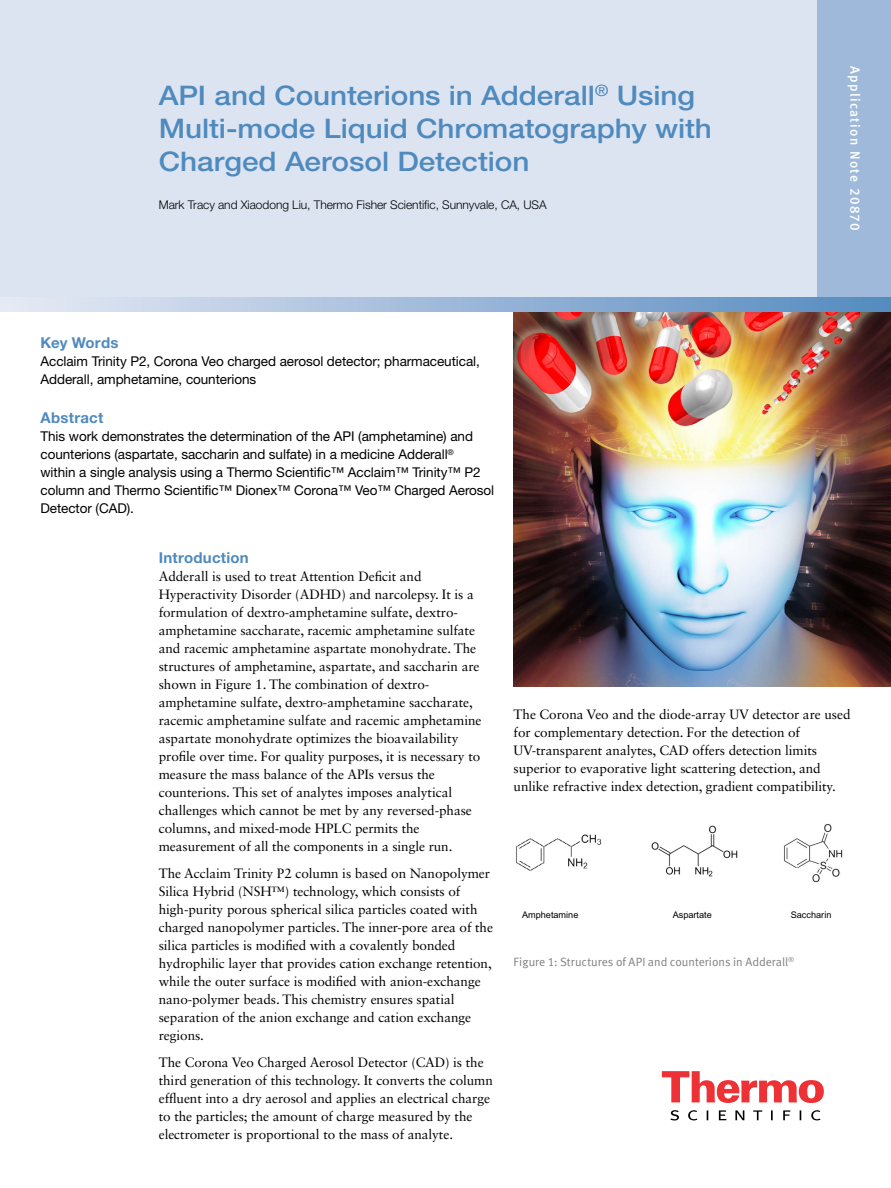
<style>
.page{position:relative;width:891px;height:1188px;background:#fff}
.page>*{position:absolute;margin:0;border:0;box-sizing:border-box;transform-origin:0 0}
.t1{font:500 27px/33px "Helvetica Neue LT Std";letter-spacing:-.005em;color:#4f8abe;scale:1.1 1}
.t2{font:700 15px "Helvetica Neue LT Std";letter-spacing:.015em;color:#4f8abe}
.t3{font:13.5px/18px "Sabon LT Std";letter-spacing:-.005em;color:#000}
.t4{font:13.5px/18px "Helvetica Neue LT Std";letter-spacing:-.005em;color:#000}
.t5{font:13.5px "Meta Medium LF";letter-spacing:.1em;color:#fff}
.t6{font:300 12px "Helvetica Neue LT Std";letter-spacing:-.005em;color:#000}
.t7{font:12px "Meta Normal LF";color:#807f83}
.t8{font:9.15px "Arial";color:#000}
</style>
<div class="page">
<div style="left:0;top:0;width:891px;height:303px;background:#dde4f1"></div>
<div style="left:817px;top:0;width:74px;height:303px;background:#9fb9da"></div>
<svg style="left:662px;top:1071px;width:162px;height:32px"></svg>
<svg style="left:670px;top:1110px;width:151px;height:10px"></svg>
<img style="left:514px;top:312px;width:377px;height:375px">
<svg style="left:0;top:297px;width:891px;height:15px"></svg>
<img style="left:651px;top:825px;width:87px;height:52px">
<img style="left:784px;top:824px;width:59px;height:58px">
<img style="left:516px;top:834px;width:86px;height:37px">
<h1 class="t1" style="left:159px;top:79px;width:504px">API and Counterions in Adderall<sup>®</sup> Using<br>Multi-mode Liquid Chromatography with<br>Charged Aerosol Detection</h1>
<p class="t6" style="left:159px;top:198px;width:389px">Mark Tracy and Xiaodong Liu, Thermo Fisher Scientific, Sunnyvale, CA, USA</p>
<p class="t2" style="left:40px;top:334px;width:80px">Key Words</p>
<p class="t4" style="left:40px;top:352px;width:441px">Acclaim Trinity P2, Corona Veo charged aerosol detector; pharmaceutical,<br>Adderall, amphetamine, counterions</p>
<p class="t2" style="left:40px;top:409px;width:64px">Abstract</p>
<p class="t4" style="left:40px;top:427px;width:455px">This work demonstrates the determination of the API (amphetamine) and counterions (aspartate, saccharin and sulfate) in a medicine Adderall<sup>®<br></sup>within a single analysis using a Thermo Scientific™ Acclaim™ Trinity™ P2 column and Thermo Scientific™ Dionex™ Corona™ Veo™ Charged Aerosol Detector (CAD).</p>
<p class="t5" style="left:863px;top:66px;width:166px;rotate:90deg">Application Note 20870</p>
<p class="t2" style="left:159px;top:549px;width:92px">Introduction</p>
<p class="t3" style="left:159px;top:567px;width:324px">Adderall is used to treat Attention Deficit and Hyperactivity Disorder (ADHD) and narcolepsy. It is a formulation of dextro-amphetamine sulfate, dextro&shy;amphetamine saccharate, racemic amphetamine sulfate and racemic amphetamine aspartate monohydrate. The structures of amphetamine, aspartate, and saccharin are shown in Figure 1. The combination of dextro&shy;amphetamine sulfate, dextro-amphetamine saccharate, racemic amphetamine sulfate and racemic amphetamine aspartate monohydrate optimizes the bioavailability profile over time. For quality purposes, it is necessary to measure the mass balance of the APIs versus the counterions. This set of analytes imposes analytical challenges which cannot be met by any reversed-phase columns, and mixed-mode HPLC permits the measurement of all the components in a single run.</p>
<p class="t3" style="left:159px;top:864px;width:336px">The Acclaim Trinity P2 column is based on Nanopolymer Silica Hybrid (NSH™) technology, which consists of high-purity porous spherical silica particles coated with charged nanopolymer particles. The inner-pore area of the silica particles is modified with a covalently bonded hydrophilic layer that provides cation exchange retention, while the outer surface is modified with anion-exchange nano-polymer beads. This chemistry ensures spatial separation of the anion exchange and cation exchange regions.</p>
<p class="t3" style="left:159px;top:1053px;width:336px">The Corona Veo Charged Aerosol Detector (CAD) is the third generation of this technology. It converts the column effluent into a dry aerosol and applies an electrical charge to the particles; the amount of charge measured by the electrometer is proportional to the mass of analyte.</p>
<p class="t3" style="left:514px;top:705px;width:338px">The Corona Veo and the diode-array UV detector are used for complementary detection. For the detection of UV-transparent analytes, CAD offers detection limits superior to evaporative light scattering detection, and unlike refractive index detection, gradient compatibility.</p>
<p class="t8" style="left:522px;top:909px;width:58px">Amphetamine</p>
<p class="t8" style="left:673px;top:909px;width:41px">Aspartate</p>
<p class="t8" style="left:791px;top:909px;width:42px">Saccharin</p>
<p class="t7" style="left:514px;top:955px;width:282px">Figure 1: Structures of API and counterions in Adderall<sup>®</sup></p>
</div>
